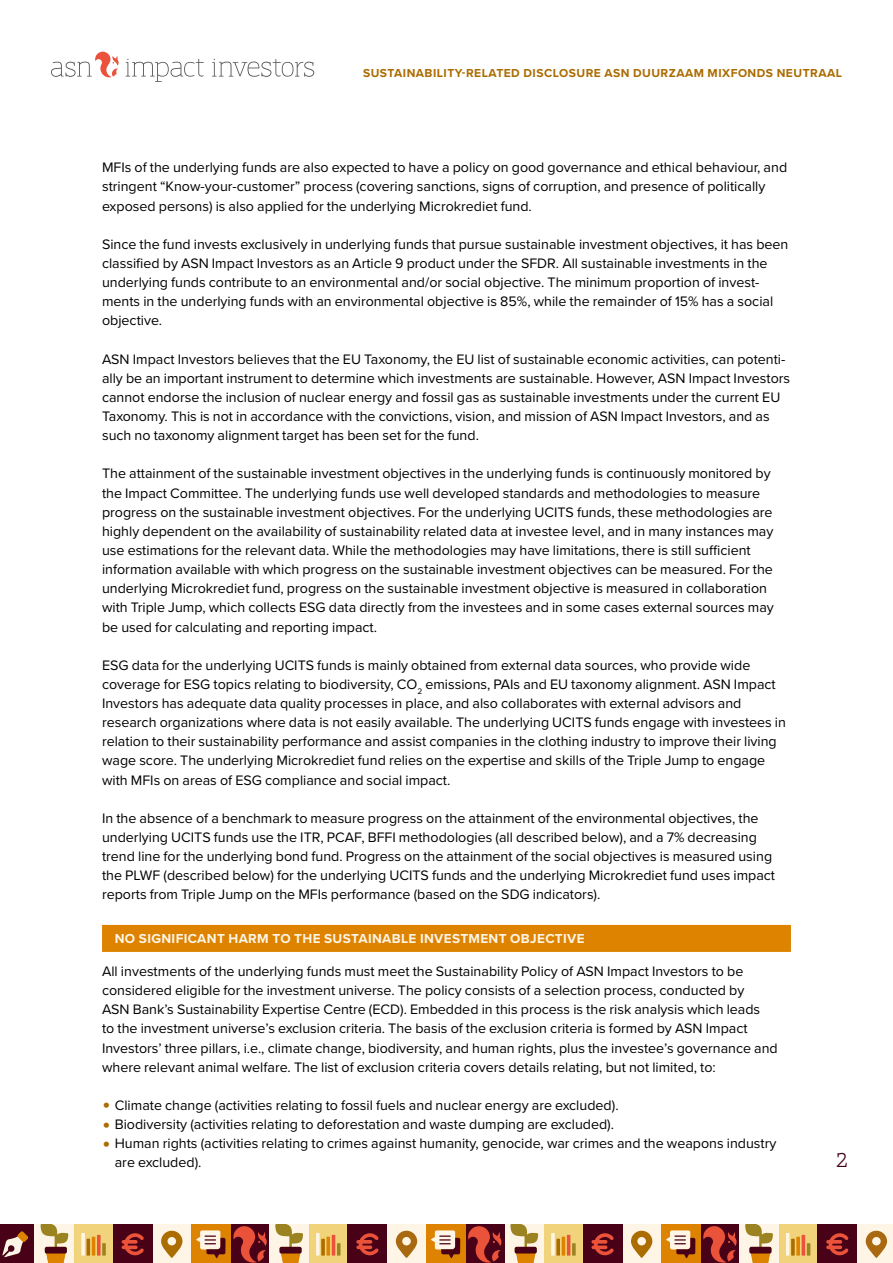
<style>
.page{position:relative;width:893px;height:1263px;background:#fff}
.page>*{position:absolute;margin:0;border:0;box-sizing:border-box;transform-origin:0 0}
.t1{font:600 21px "ASN Bank Slab";color:#480116}
.t2{font:14.25px/19.2px "Proxima Nova";color:#000}
.t3{font:700 13.5px "Proxima Nova";letter-spacing:.025em;color:#fff5e6}
.t4{font:700 12px "Proxima Nova";letter-spacing:.04em;color:#ab6c00}
.s1{font-size:24px;color:#ab6c00}
</style>
<div class="page">
<div style="left:700px;top:1225px;width:39px;height:38px;background:#480116"></div>
<svg style="left:703px;top:1226px;width:34px;height:37px"></svg>
<div style="left:466px;top:1225px;width:39px;height:38px;background:#480116"></div>
<div style="left:544px;top:1225px;width:39px;height:38px;background:#f1d37b"></div>
<svg style="left:551px;top:1233px;width:4px;height:22px"></svg>
<svg style="left:556px;top:1239px;width:4px;height:16px"></svg>
<hr style="left:562px;top:1237px;width:3px;height:18px;background:#dd8300">
<hr style="left:567px;top:1235px;width:3px;height:20px;background:#ea5239">
<svg style="left:572px;top:1243px;width:4px;height:12px"></svg>
<div style="left:622px;top:1225px;width:39px;height:38px;background:#fff5e6"></div>
<svg style="left:631px;top:1231px;width:21px;height:27px"></svg>
<div style="left:505px;top:1225px;width:39px;height:38px;background:#fff5e6"></div>
<svg style="left:510px;top:1225px;width:28px;height:38px"></svg>
<div style="left:583px;top:1225px;width:39px;height:38px;background:#480116"></div>
<svg style="left:591px;top:1233px;width:23px;height:22px"></svg>
<div style="left:661px;top:1225px;width:39px;height:38px;background:#dd8300"></div>
<svg style="left:666px;top:1230px;width:29px;height:28px"></svg>
<div style="left:779px;top:1225px;width:39px;height:38px;background:#f1d37b"></div>
<hr style="left:786px;top:1233px;width:3px;height:22px;background:#fff5e6">
<svg style="left:791px;top:1239px;width:4px;height:16px"></svg>
<svg style="left:796px;top:1237px;width:4px;height:18px"></svg>
<hr style="left:802px;top:1235px;width:3px;height:20px;background:#ea5239">
<svg style="left:807px;top:1243px;width:3px;height:12px"></svg>
<div style="left:857px;top:1225px;width:36px;height:38px;background:#fff5e6"></div>
<svg style="left:866px;top:1231px;width:21px;height:27px"></svg>
<div style="left:739px;top:1225px;width:40px;height:38px;background:#fff5e6"></div>
<svg style="left:745px;top:1225px;width:28px;height:38px"></svg>
<div style="left:818px;top:1225px;width:39px;height:38px;background:#480116"></div>
<svg style="left:826px;top:1233px;width:22px;height:22px"></svg>
<svg style="left:212px;top:59px;width:102px;height:18px"></svg>
<svg style="left:51px;top:52px;width:68px;height:25px"></svg>
<svg style="left:126px;top:59px;width:78px;height:23px"></svg>
<div style="left:230px;top:1225px;width:40px;height:38px;background:#480116"></div>
<svg style="left:233px;top:1226px;width:34px;height:37px"></svg>
<div style="left:0;top:1225px;width:35px;height:38px;background:#480116"></div>
<svg style="left:2px;top:1231px;width:26px;height:26px"></svg>
<div style="left:74px;top:1225px;width:39px;height:38px;background:#f1d37b"></div>
<svg style="left:81px;top:1233px;width:4px;height:22px"></svg>
<hr style="left:87px;top:1239px;width:3px;height:16px;background:#ab6c00">
<hr style="left:92px;top:1237px;width:3px;height:18px;background:#dd8300">
<svg style="left:97px;top:1235px;width:4px;height:20px"></svg>
<svg style="left:102px;top:1243px;width:4px;height:12px"></svg>
<div style="left:152px;top:1225px;width:39px;height:38px;background:#fff5e6"></div>
<svg style="left:161px;top:1231px;width:21px;height:27px"></svg>
<div style="left:35px;top:1225px;width:39px;height:38px;background:#fff5e6"></div>
<svg style="left:41px;top:1225px;width:27px;height:38px"></svg>
<div style="left:113px;top:1225px;width:39px;height:38px;background:#480116"></div>
<svg style="left:122px;top:1233px;width:22px;height:22px"></svg>
<div style="left:191px;top:1225px;width:39px;height:38px;background:#dd8300"></div>
<svg style="left:196px;top:1230px;width:29px;height:28px"></svg>
<div style="left:465px;top:1225px;width:39px;height:38px;background:#480116"></div>
<svg style="left:468px;top:1226px;width:33px;height:37px"></svg>
<div style="left:309px;top:1225px;width:39px;height:38px;background:#f1d37b"></div>
<svg style="left:316px;top:1233px;width:4px;height:22px"></svg>
<svg style="left:321px;top:1239px;width:4px;height:16px"></svg>
<svg style="left:326px;top:1237px;width:4px;height:18px"></svg>
<hr style="left:332px;top:1235px;width:3px;height:20px;background:#ea5239">
<svg style="left:337px;top:1243px;width:3px;height:12px"></svg>
<div style="left:387px;top:1225px;width:39px;height:38px;background:#fff5e6"></div>
<svg style="left:396px;top:1231px;width:21px;height:27px"></svg>
<div style="left:270px;top:1225px;width:39px;height:38px;background:#fff5e6"></div>
<svg style="left:275px;top:1225px;width:28px;height:38px"></svg>
<div style="left:348px;top:1225px;width:39px;height:38px;background:#480116"></div>
<svg style="left:356px;top:1233px;width:23px;height:22px"></svg>
<div style="left:426px;top:1225px;width:39px;height:38px;background:#dd8300"></div>
<svg style="left:431px;top:1230px;width:29px;height:28px"></svg>
<div style="left:102px;top:925px;width:689px;height:27px;background:#dd8300"></div>
<p class="t4" style="left:363px;top:64px;width:480px">SUSTAINABILITY-RELATED DISCLOSURE ASN DUURZAAM MIXFONDS NEUTRAAL</p>
<p class="t2" style="left:102px;top:157px;width:687px">MFIs of the underlying funds are also expected to have a policy on good governance and ethical behaviour, and stringent “Know-your-customer” process (covering sanctions, signs of corruption, and presence of politically exposed persons) is also applied for the underlying Microkrediet fund.</p>
<p class="t2" style="left:102px;top:234px;width:688px">Since the fund invests exclusively in underlying funds that pursue sustainable investment objectives, it has been classified by ASN Impact Investors as an Article 9 product under the SFDR. All sustainable investments in the underlying funds contribute to an environmental and/or social objective. The minimum proportion of invest&shy;ments in the underlying funds with an environmental objective is 85%, while the remainder of 15% has a social objective.</p>
<p class="t2" style="left:102px;top:349px;width:690px">ASN Impact Investors believes that the EU Taxonomy, the EU list of sustainable economic activities, can potenti&shy;ally be an important instrument to determine which investments are sustainable. However, ASN Impact Investors cannot endorse the inclusion of nuclear energy and fossil gas as sustainable investments under the current EU Taxonomy. This is not in accordance with the convictions, vision, and mission of ASN Impact Investors, and as such no taxonomy alignment target has been set for the fund.</p>
<p class="t2" style="left:102px;top:463px;width:673px">The attainment of the sustainable investment objectives in the underlying funds is continuously monitored by the Impact Committee. The underlying funds use well developed standards and methodologies to measure progress on the sustainable investment objectives. For the underlying UCITS funds, these methodologies are highly dependent on the availability of sustainability related data at investee level, and in many instances may use estimations for the relevant data. While the methodologies may have limitations, there is still sufficient information available with which progress on the sustainable investment objectives can be measured. For the underlying Microkrediet fund, progress on the sustainable investment objective is measured in collaboration with Triple Jump, which collects ESG data directly from the investees and in some cases external sources may be used for calculating and reporting impact.</p>
<p class="t2" style="left:102px;top:655px;width:685px">ESG data for the underlying UCITS funds is mainly obtained from external data sources, who provide wide coverage for ESG topics relating to biodiversity, CO<sub>2</sub> emissions, PAIs and EU taxonomy alignment. ASN Impact Investors has adequate data quality processes in place, and also collaborates with external advisors and research organizations where data is not easily available. The underlying UCITS funds engage with investees in relation to their sustainability performance and assist companies in the clothing industry to improve their living wage score. The underlying Microkrediet fund relies on the expertise and skills of the Triple Jump to engage with MFIs on areas of ESG compliance and social impact.</p>
<p class="t2" style="left:102px;top:808px;width:675px">In the absence of a benchmark to measure progress on the attainment of the environmental objectives, the underlying UCITS funds use the ITR, PCAF, BFFI methodologies (all described below), and a 7% decreasing trend line for the underlying bond fund. Progress on the attainment of the social objectives is measured using the PLWF (described below) for the underlying UCITS funds and the underlying Microkrediet fund uses impact reports from Triple Jump on the MFIs performance (based on the SDG indicators).</p>
<p class="t3" style="left:115px;top:929px;width:471px">NO SIGNIFICANT HARM TO THE SUSTAINABLE INVESTMENT OBJECTIVE</p>
<p class="t2" style="left:102px;top:961px;width:677px">All investments of the underlying funds must meet the Sustainability Policy of ASN Impact Investors to be considered eligible for the investment universe. The policy consists of a selection process, conducted by<br>ASN Bank’s Sustainability Expertise Centre (ECD). Embedded in this process is the risk analysis which leads<br>to the investment universe’s exclusion criteria. The basis of the exclusion criteria is formed by ASN Impact Investors’ three pillars, i.e., climate change, biodiversity, and human rights, plus the investee’s governance and where relevant animal welfare. The list of exclusion criteria covers details relating, but not limited, to:</p>
<p class="t2" style="left:102px;top:1095px;width:518px"><span class="s1">•</span> Climate change (activities relating to fossil fuels and nuclear energy are excluded).</p>
<p class="t2" style="left:102px;top:1114px;width:514px"><span class="s1">•</span> Biodiversity (activities relating to deforestation and waste dumping are excluded).</p>
<p class="t2" style="left:115px;top:1133px;width:663px;text-indent:-13px"><span class="s1">•</span> Human rights (activities relating to crimes against humanity, genocide, war crimes and the weapons industry are excluded).</p>
<h1 class="t1" style="left:836px;top:1145px;width:13px">2</h1>
</div>
